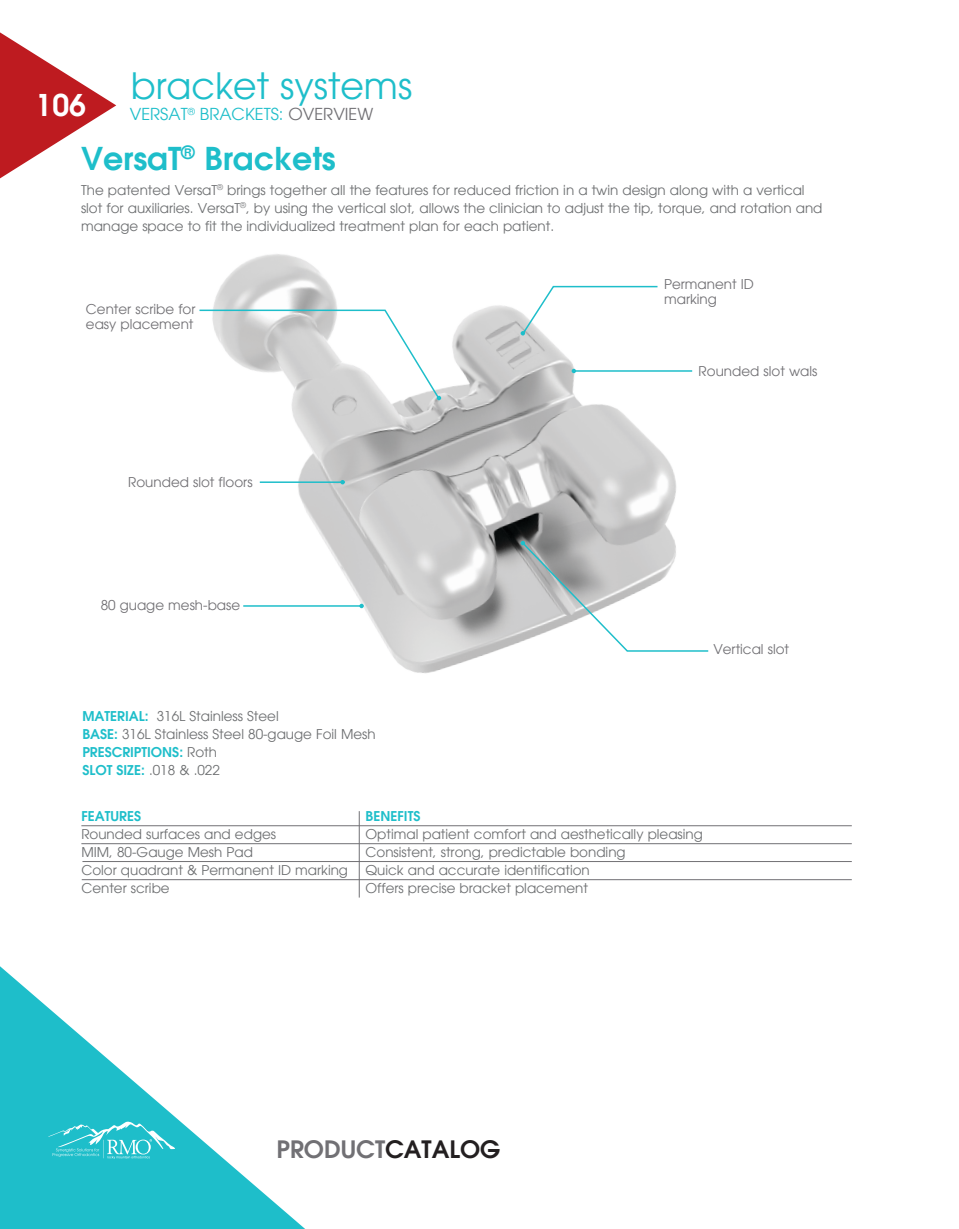
<style>
.page{position:relative;width:959px;height:1229px;background:#fff}
.page>*{position:absolute;margin:0;border:0;box-sizing:border-box;transform-origin:0 0}
.t1{font:36.3px "Avant Garde";color:#1ebeca}
.t2{font:600 31.5px "Avant Garde";color:#1ebeca}
.t3{font:600 30px "Avant Garde";color:#fff}
.t4{font:600 24px "Avant Garde";color:#717074}
.t5{font:16.5px "Avant Garde";color:#1ebeca}
.t6{font:13.5px/18px "Avant Garde";color:#6d6f71}
.t7{font:13.5px/15px "Avant Garde";color:#717074}
.t8{font:600 13.5px "Avant Garde";color:#1ebeca}
.s1{color:#717074}
.s2{font-weight:600;color:#1ebeca}
.s3{color:#231f20}
</style>
<div class="page">
<svg style="left:0;top:966px;width:304px;height:262px"></svg>
<svg style="left:48px;top:1121px;width:127px;height:38px;background:#40c7d2"></svg>
<svg style="left:0;top:32px;width:116px;height:147px"></svg>
<img style="left:213px;top:254px;width:463px;height:419px">
<hr style="left:81px;top:825px;width:770px;height:1px;background:#717074">
<hr style="left:359px;top:811px;width:1px;height:86px;background:#717074">
<hr style="left:81px;top:843px;width:770px;height:1px;background:#717074">
<hr style="left:82px;top:879px;width:769px;height:1px;background:#717074">
<hr style="left:82px;top:861px;width:769px;height:1px;background:#717074">
<hr style="left:574px;top:370px;width:118px;height:2px;background:#1ebeca">
<hr style="left:260px;top:481px;width:85px;height:2px;background:#1ebeca">
<hr style="left:243px;top:605px;width:118px;height:1px;background:#1ebeca">
<svg style="left:340px;top:480px;width:5px;height:4px"></svg>
<svg style="left:359px;top:604px;width:5px;height:4px"></svg>
<svg style="left:520px;top:541px;width:189px;height:111px"></svg>
<svg style="left:571px;top:369px;width:5px;height:4px"></svg>
<svg style="left:520px;top:285px;width:139px;height:50px"></svg>
<svg style="left:199px;top:309px;width:242px;height:91px"></svg>
<h1 class="t1" style="left:131px;top:64px;width:283px">bracket systems</h1>
<h3 class="t3" style="left:36px;top:85px;width:52px">106</h3>
<p class="t5" style="left:130px;top:104px;width:245px">VERSAT<sup>®</sup> BRACKETS: <span class="s1">OVERVIEW</span></p>
<h2 class="t2" style="left:81px;top:137px;width:256px">VersaT<sup>®</sup> Brackets</h2>
<p class="t6" style="left:81px;top:181px;width:743px">The patented VersaT<sup>®</sup> brings together all the features for reduced friction in a twin design along with a vertical slot for auxiliaries. VersaT<sup>®</sup>, by using the vertical slot, allows the clinician to adjust the tip, torque, and rotation and manage space to fit the individualized treatment plan for each patient.</p>
<p class="t7" style="left:86px;top:302px;width:111px">Center scribe for easy placement</p>
<p class="t7" style="left:128px;top:474px;width:126px">Rounded slot floors</p>
<p class="t7" style="left:101px;top:597px;width:141px">80 guage mesh-base</p>
<p class="t6" style="left:82px;top:707px;width:295px"><span class="s2">MATERIAL:</span> 316L Stainless Steel<br><span class="s2">BASE:</span> 316L Stainless Steel 80-gauge Foil Mesh<br><span class="s2">PRESCRIPTIONS:</span> Roth<br><span class="s2">SLOT SIZE:</span> .018 &amp; .022</p>
<p class="t7" style="left:664px;top:277px;width:91px">Permanent ID marking</p>
<p class="t7" style="left:698px;top:363px;width:120px">Rounded slot wals</p>
<p class="t7" style="left:713px;top:642px;width:77px">Vertical slot</p>
<p class="t8" style="left:81px;top:807px;width:61px">FEATURES</p>
<p class="t6" style="left:81px;top:825px;width:268px">Rounded surfaces and edges<br>MIM, 80-Gauge Mesh Pad<br>Color quadrant &amp; Permanent ID marking<br>Center scribe</p>
<p class="t8" style="left:365px;top:807px;width:56px">BENEFITS</p>
<p class="t6" style="left:365px;top:825px;width:339px">Optimal patient comfort and aesthetically pleasing Consistent, strong, predictable bonding<br>Quick and accurate identification<br>Offers precise bracket placement</p>
<h3 class="t4" style="left:276px;top:1133px;width:225px">PRODUCT<span class="s3">CATALOG</span></h3>
</div>
